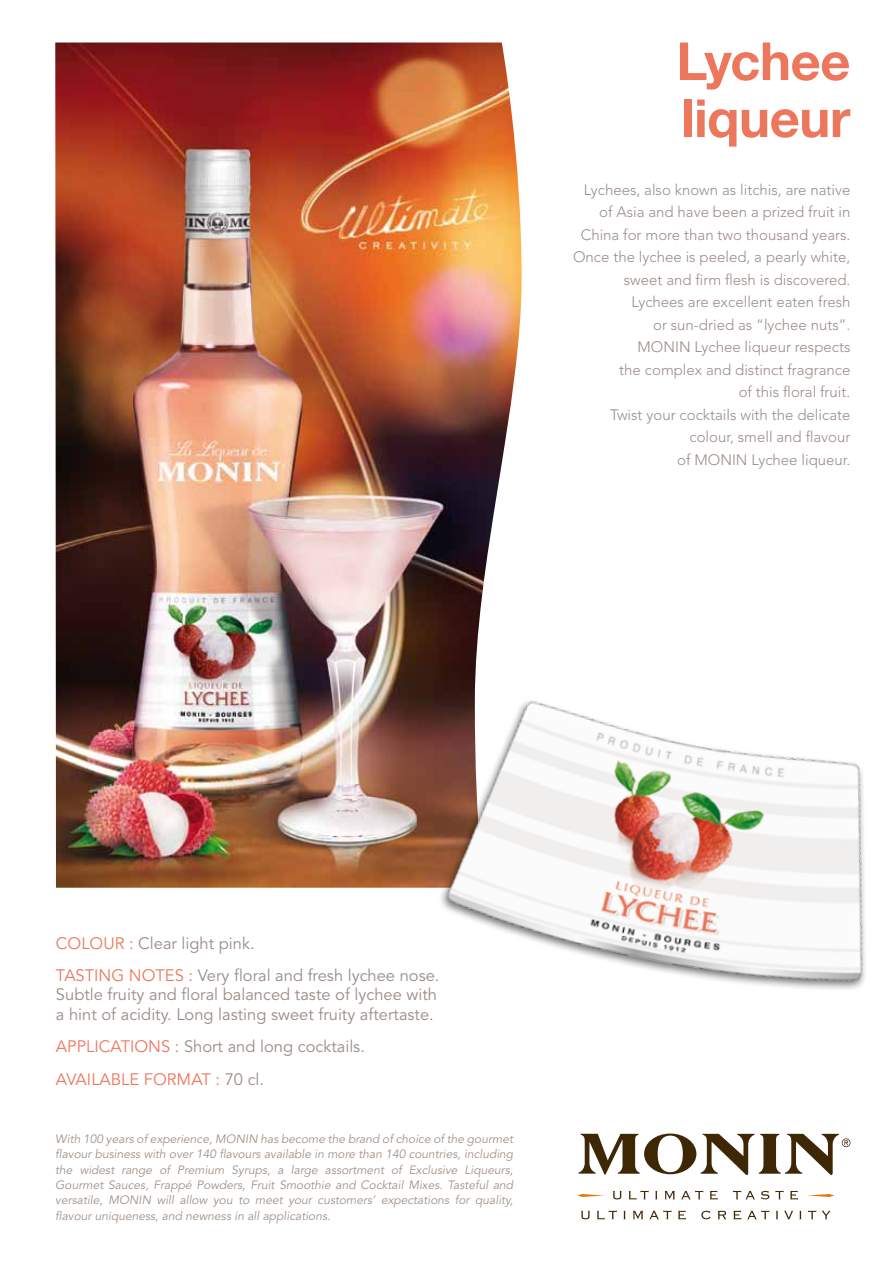
<style>
.page{position:relative;width:893px;height:1263px;background:#fff}
.page>*{position:absolute;margin:0;border:0;box-sizing:border-box;transform-origin:0 0}
.t1{font:700 52.5px/57px "Helvetica Neue LT Std";letter-spacing:-.01em;color:#ec775d}
.t2{font:16.5px/32.2px "Avenir";color:#9a8c87}
.t3{font:16.5px "Avenir";color:#ec775d}
.t4{font:300 15px/22.5px "Avenir";color:#9a8c87;text-align:right}
.t5{font:italic 12px/15.5px "Avenir LT Std";color:#a09288;text-align:right}
.s1{color:#ec775d}
</style>
<div class="page">
<svg style="left:577px;top:1194px;width:27px;height:3px"></svg>
<svg style="left:808px;top:1194px;width:26px;height:3px"></svg>
<svg style="left:578px;top:1133px;width:272px;height:42px"></svg>
<svg style="left:613px;top:1191px;width:9px;height:8px"></svg>
<svg style="left:629px;top:1190px;width:20px;height:10px"></svg>
<svg style="left:655px;top:1191px;width:2px;height:8px"></svg>
<svg style="left:665px;top:1191px;width:10px;height:8px"></svg>
<svg style="left:681px;top:1190px;width:22px;height:9px"></svg>
<svg style="left:710px;top:1190px;width:8px;height:10px"></svg>
<svg style="left:733px;top:1190px;width:22px;height:9px"></svg>
<svg style="left:761px;top:1191px;width:8px;height:8px"></svg>
<svg style="left:775px;top:1190px;width:9px;height:9px"></svg>
<svg style="left:790px;top:1190px;width:8px;height:10px"></svg>
<svg style="left:581px;top:1211px;width:9px;height:8px"></svg>
<svg style="left:597px;top:1210px;width:20px;height:9px"></svg>
<svg style="left:623px;top:1211px;width:3px;height:8px"></svg>
<svg style="left:633px;top:1211px;width:10px;height:8px"></svg>
<svg style="left:649px;top:1210px;width:22px;height:9px"></svg>
<svg style="left:678px;top:1210px;width:8px;height:9px"></svg>
<svg style="left:701px;top:1211px;width:10px;height:8px"></svg>
<svg style="left:718px;top:1211px;width:8px;height:8px"></svg>
<svg style="left:733px;top:1210px;width:8px;height:9px"></svg>
<svg style="left:747px;top:1210px;width:22px;height:9px"></svg>
<svg style="left:776px;top:1211px;width:2px;height:8px"></svg>
<svg style="left:784px;top:1211px;width:9px;height:8px"></svg>
<svg style="left:799px;top:1211px;width:2px;height:8px"></svg>
<svg style="left:808px;top:1210px;width:8px;height:9px"></svg>
<svg style="left:822px;top:1211px;width:9px;height:8px"></svg>
<img style="left:55px;top:43px;width:467px;height:845px">
<img style="left:426px;top:676px;width:439px;height:313px">
<h1 class="t1" style="left:676px;top:32px;width:176px">Lychee liqueur</h1>
<p class="t4" style="left:573px;top:178px;width:279px">Lychees, also known as litchis, are native of Asia and have been a prized fruit in China for more than two thousand years.<br>Once the lychee is peeled a, pearly white, sweet and firm flesh is discovered.<br>Lychees are excellent eaten fresh<br>or sun-dried as “lychee nuts .“<br>MONIN Lychee liqueur respects<br>the complex and distinct fragrance<br>of this floral fruit.<br>Twist your cocktails with the delicate colour, smell and flavour<br>of MONIN Lychee liqueur.</p>
<h2 class="t2" style="left:56px;top:927px;width:385px"><span class="s1">Colour :</span> Clear light pink.<br><span class="s1">Tasting notes :</span> Very floral and fresh lychee nose.</h2>
<h2 class="t2" style="left:56px;top:985px;width:382px;line-height:19.5px">Subtle fruity and floral balanced taste of lychee with a hint of acidity. Long lasting sweet fruity aftertaste.</h2>
<h2 class="t2" style="left:144px;top:1031px;width:223px;text-indent:-88px"><span class="s1">Applications :</span> Short and long cocktails.<br><span class="s1">FOR MAT :</span> 70 cl.</h2>
<h2 class="t3" style="left:56px;top:1069px;width:30px">AVAILA</h2>
<h2 class="t3" style="left:111px;top:1069px;width:20px">BLE</h2>
<p class="t5" style="left:55px;top:1131px;width:459px">With 100 years of experience, MONIN has become the brand of choice of the gourmet flavour business with over 140 flavours available in more than 140 countries, including<br>Liqueurs,</p>
<p class="t5" style="left:159px;top:1162px;width:12px">of</p>
<p class="t5" style="left:391px;top:1162px;width:12px">of</p>
<p class="t5" style="left:55px;top:1162px;width:19px">the</p>
<p class="t5" style="left:55px;top:1177px;width:459px">Gourmet Sauces, Frappé Powders, Fruit Smoothie and Cocktail Mixes. Tasteful and</p>
<p class="t5" style="left:475px;top:1193px;width:39px">quality,</p>
<p class="t5" style="left:80px;top:1162px;width:36px">widest</p>
<p class="t5" style="left:291px;top:1162px;width:28px">large</p>
<p class="t5" style="left:409px;top:1162px;width:50px">Exclusive</p>
<p class="t5" style="left:232px;top:1162px;width:54px">Syrups a,</p>
<p class="t5" style="left:177px;top:1162px;width:49px">Premium</p>
<p class="t5" style="left:325px;top:1162px;width:61px">assortment</p>
<p class="t5" style="left:121px;top:1162px;width:32px">range</p>
<p class="t5" style="left:455px;top:1193px;width:16px">for</p>
<p class="t5" style="left:55px;top:1193px;width:277px;text-align:left">versatile,<br>flavour uniqueness, and newness in all applications.</p>
<p class="t5" style="left:157px;top:1193px;width:19px">will</p>
<p class="t5" style="left:180px;top:1193px;width:29px">allow</p>
<p class="t5" style="left:108px;top:1193px;width:44px">MONIN</p>
<p class="t5" style="left:318px;top:1193px;width:59px">customers’</p>
<p class="t5" style="left:381px;top:1193px;width:70px">expectations</p>
<p class="t5" style="left:238px;top:1193px;width:13px">to</p>
<p class="t5" style="left:255px;top:1193px;width:29px">meet</p>
<p class="t5" style="left:213px;top:1193px;width:21px">you</p>
<p class="t5" style="left:288px;top:1193px;width:25px">your</p>
</div>
